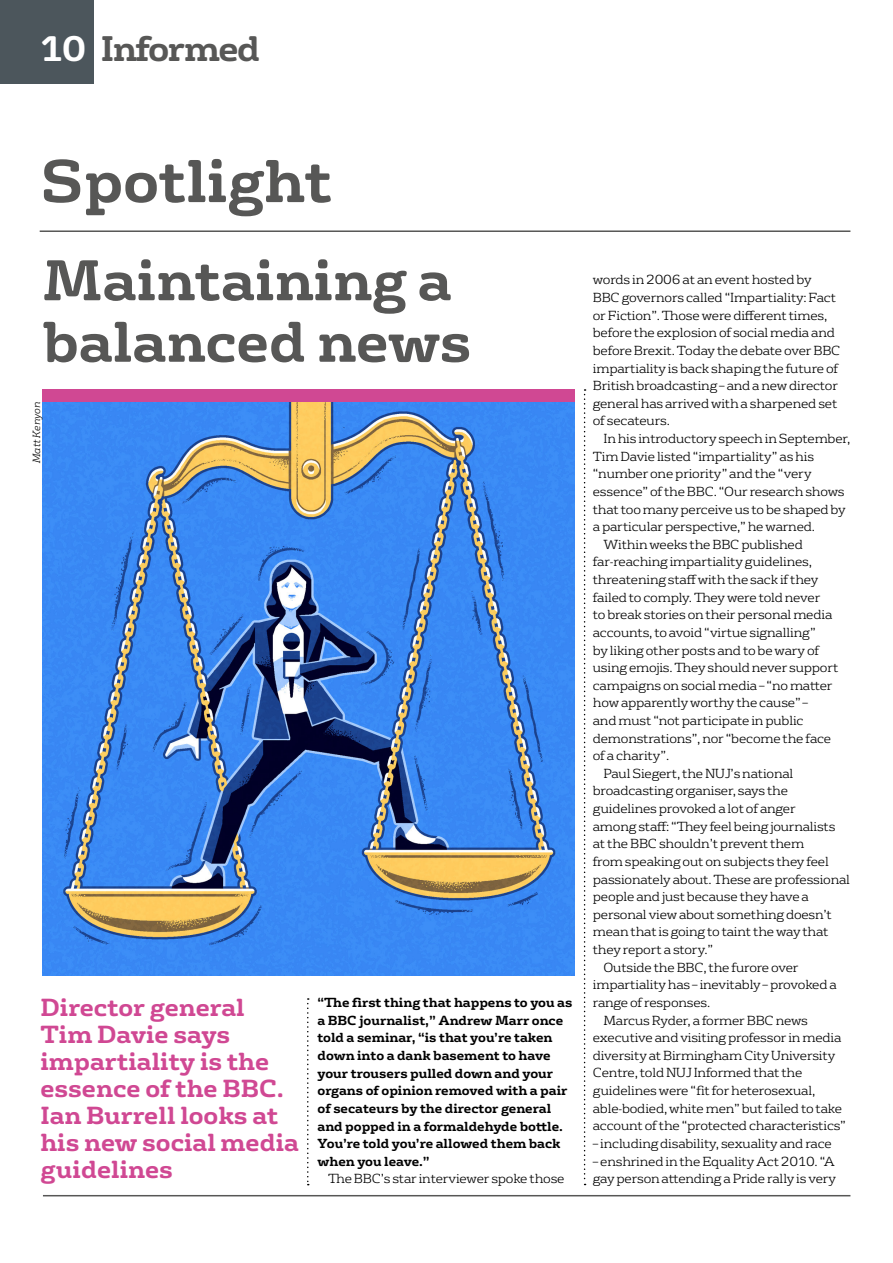
<style>
.page{position:relative;width:893px;height:1263px;background:#fff}
.page>*{position:absolute;margin:0;border:0;box-sizing:border-box;transform-origin:0 0}
.t1{font:700 58.5px "FS Rufus";color:#575756}
.t2{font:700 55.5px/61.5px "FS Rufus";color:#575756}
.t3{font:700 34.5px "FS Rufus";letter-spacing:-.045em;color:#575756}
.t4{font:700 24px/27px "FS Rufus";color:#d04893}
.t5{font:300 12.75px/17.5px "FS Rufus";letter-spacing:-.015em;color:#000}
.t6{font:700 12.75px/17.5px "FS Rufus";color:#000}
.t7{font:italic 300 10.2px "FS Rufus";color:#000}
.s1{color:#fff}
</style>
<div class="page">
<hr style="left:43px;top:1195px;width:807px;height:1px;background:#575756">
<div style="left:0;top:0;width:94px;height:84px;background:#4c565c"></div>
<hr style="left:40px;top:230px;width:810px;height:2px;background:#575756">
<svg style="left:584px;top:389px;width:2px;height:796px"></svg>
<svg style="left:307px;top:998px;width:2px;height:187px"></svg>
<img style="left:43px;top:402px;width:532px;height:573px">
<div style="left:43px;top:389px;width:532px;height:13px;background:#d04893"></div>
<h3 class="t3" style="left:40px;top:19px;width:222px"><span class="s1">10</span> Informed</h3>
<h1 class="t1" style="left:40px;top:130px;width:293px">Spotlight</h1>
<h2 class="t2" style="left:42px;top:245px;width:431px">Maintaining a balanced news</h2>
<p class="t7" style="left:28px;top:463px;width:63px;rotate:-90deg">Matt Kenyon</p>
<h3 class="t4" style="left:40px;top:992px;width:260px">Director general<br>Tim Davie says impartiality is the essence of the BBC.<br>Ian Burrell looks at his new social media guidelines</h3>
<p class="t6" style="left:317px;top:993px;width:256px">“The first thing that happens to you as a BBC journalist,” Andrew Marr once told a seminar, “is that you’re taken down into a dank basement to have your trousers pulled down and your organs of opinion removed with a pair of secateurs by the director general and popped in a formaldehyde bottle.<br>You’re told you’re allowed them back when you leave.”</p>
<p class="t5" style="left:328px;top:1169px;width:238px">The BBC’s star interviewer spoke those</p>
<p class="t5" style="left:593px;top:270px;width:249px">words in 2006 at an event hosted by BBC governors called “Impartiality: Fact or Fiction”. Those were different times, before the explosion of social media and before Brexit. Today the debate over BBC impartiality is back shaping the future of British broadcasting – and a new director general has arrived with a sharpened set of secateurs.</p>
<p class="t5" style="left:603px;top:429px;width:248px">In his introductory speech in September,</p>
<p class="t5" style="left:593px;top:446px;width:223px">Tim Davie listed “impartiality” as his</p>
<p class="t5" style="left:593px;top:464px;width:220px">“number one priority” and the “very</p>
<p class="t5" style="left:593px;top:481px;width:253px">essence” of the BBC. “Our research shows</p>
<p class="t5" style="left:593px;top:499px;width:254px">that too many perceive us to be shaped by</p>
<p class="t5" style="left:593px;top:517px;width:224px">a particular perspective,” he warned.</p>
<p class="t5" style="left:603px;top:534px;width:201px">Within weeks the BBC published</p>
<p class="t5" style="left:593px;top:552px;width:221px">far-reaching impartiality guidelines,</p>
<p class="t5" style="left:593px;top:570px;width:227px">threatening staff with the sack if they</p>
<p class="t5" style="left:593px;top:587px;width:229px">failed to comply. They were told never</p>
<p class="t5" style="left:593px;top:605px;width:241px">to break stories on their personal media</p>
<p class="t5" style="left:593px;top:622px;width:224px">accounts, to avoid “virtue signalling”</p>
<p class="t5" style="left:593px;top:640px;width:228px">by liking other posts and to be wary of</p>
<p class="t5" style="left:593px;top:658px;width:247px">using emojis. They should never support</p>
<p class="t5" style="left:593px;top:675px;width:241px">campaigns on social media – “no matter</p>
<p class="t5" style="left:593px;top:693px;width:217px">how apparently worthy the cause” –</p>
<p class="t5" style="left:593px;top:711px;width:212px">and must “not participate in public</p>
<p class="t5" style="left:593px;top:728px;width:240px">demonstrations”, nor “become the face</p>
<p class="t5" style="left:593px;top:746px;width:78px">of a charity”.</p>
<p class="t5" style="left:603px;top:763px;width:191px">Paul Siegert, the NUJ’s national</p>
<p class="t5" style="left:593px;top:781px;width:197px">broadcasting organiser, says the</p>
<p class="t5" style="left:593px;top:799px;width:204px">guidelines provoked a lot of anger</p>
<p class="t5" style="left:593px;top:816px;width:244px">among staff: “They feel being journalists</p>
<p class="t5" style="left:593px;top:834px;width:213px">at the BBC shouldn’t prevent them</p>
<p class="t5" style="left:593px;top:851px;width:237px">from speaking out on subjects they feel</p>
<p class="t5" style="left:593px;top:869px;width:259px">passionately about. These are professional</p>
<p class="t5" style="left:593px;top:887px;width:218px">people and just because they have a</p>
<p class="t5" style="left:593px;top:904px;width:241px">personal view about something doesn’t</p>
<p class="t5" style="left:593px;top:922px;width:237px">mean that is going to taint the way that</p>
<p class="t5" style="left:593px;top:940px;width:122px">they report a story.”</p>
<p class="t5" style="left:603px;top:957px;width:197px">Outside the BBC, the furore over</p>
<p class="t5" style="left:593px;top:975px;width:246px">impartiality has – inevitably – provoked a</p>
<p class="t5" style="left:593px;top:992px;width:119px">range of responses.</p>
<p class="t5" style="left:603px;top:1010px;width:206px">Marcus Ryder, a former BBC news</p>
<p class="t5" style="left:593px;top:1028px;width:250px">executive and visiting professor in media</p>
<p class="t5" style="left:593px;top:1045px;width:244px">diversity at Birmingham City University</p>
<p class="t5" style="left:593px;top:1063px;width:211px">Centre, told NUJ Informed that the</p>
<p class="t5" style="left:593px;top:1081px;width:224px">guidelines were “fit for heterosexual,</p>
<p class="t5" style="left:593px;top:1098px;width:251px">able-bodied, white men” but failed to take</p>
<p class="t5" style="left:593px;top:1116px;width:255px">account of the “protected characteristics”</p>
<p class="t5" style="left:593px;top:1133px;width:240px">– including disability, sexuality and race</p>
<p class="t5" style="left:593px;top:1151px;width:245px">– enshrined in the Equality Act 2010. “A gay person attending a Pride rally is very</p>
</div>
